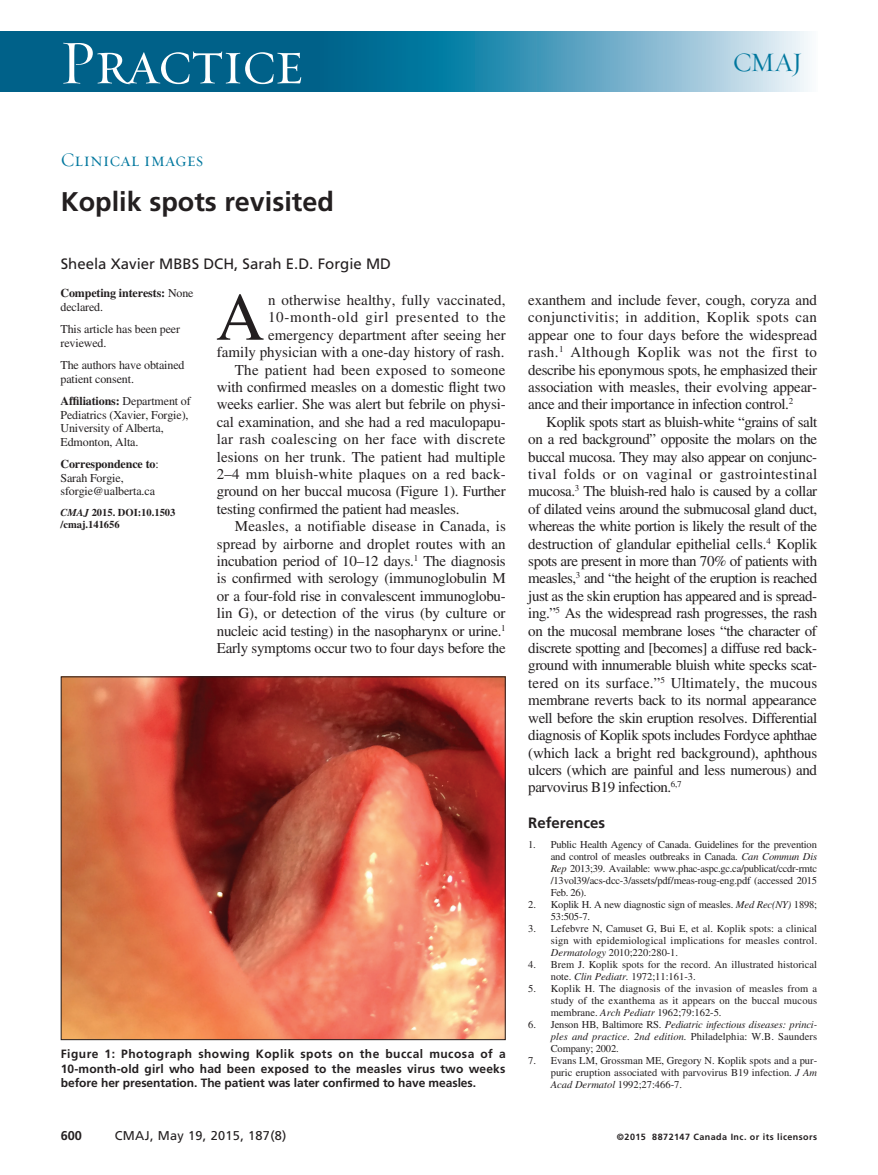
<style>
.page{position:relative;width:878px;height:1175px;background:#fff}
.page>*{position:absolute;margin:0;border:0;box-sizing:border-box;transform-origin:0 0}
.DC{font:67.5px "Times LT Std";color:#231f20}
.t1{font:63px "Requiem Display HTF Small Caps";letter-spacing:-.03em;color:#fff}
.T18{font:700 27px "Frutiger LT Std";color:#231f20}
.t2{font:27px "Requiem Display HTF Roman";color:#00779e}
.Department{font:19.5px "Requiem Display HTF Small Caps";color:#00779e}
.DC-2{font:15px/17.4px "Times LT Std";letter-spacing:-.015em;color:#231f20;text-align:justify}
.N10{font:15px "Frutiger LT Std";color:#231f20}
.RH{font:700 15px "Frutiger LT Std";color:#231f20}
.t3{font:12.75px "Frutiger LT Std";letter-spacing:.025em;color:#231f20}
.t4{font:700 12.75px "Frutiger LT Std";color:#231f20}
.PJ-8_left{font:12px/13.5px "Times LT Std";letter-spacing:-.01em;color:#231f20}
.FIG{font:700 12px/14.2px "Frutiger LT Std";letter-spacing:-.005em;color:#231f20;text-align:justify}
.PJ-8_left-2{font:700 12px/13.5px "Times LT Std";letter-spacing:-.01em;color:#231f20}
.REF{font:10.5px/12px "Times LT Std";color:#231f20;text-align:justify}
.REF-2{font:italic 10.5px/12px "Times LT Std";letter-spacing:-.005em;color:#231f20;text-align:justify}
.DOI{font:700 10.5px/12px "Times LT Std";color:#231f20}
.t5{font:700 9px "Frutiger LT Std";letter-spacing:.05em;color:#231f20}
.s1{font-weight:400}
.s2{font-weight:700}
.s3{font-style:italic}
.s4{font-style:normal}
</style>
<div class="page">
<div style="left:0;top:32px;width:350px;height:60px;background:#006189"></div>
<svg style="left:350px;top:32px;width:458px;height:60px;background:#5fa6c2"></svg>
<img style="left:63px;top:678px;width:440px;height:360px">
<h2 class="t1" style="left:59px;top:26px;width:246px">Practice</h2>
<h3 class="t2" style="left:733px;top:46px;width:71px">CMAJ</h3>
<p class="Department" style="left:61px;top:148px;width:144px">Clinical images</p>
<p class="T18" style="left:61px;top:185px;width:275px">Koplik spots revisited</p>
<p class="N10" style="left:61px;top:255px;width:332px">Sheela Xavier MBBS DCH, Sarah E.D. Forgie MD</p>
<p class="PJ-8_left-2" style="left:60px;top:286px;width:135px">Competing interests: <span class="s1">None declared.</span></p>
<p class="PJ-8_left" style="left:60px;top:322px;width:121px">This article has been peer reviewed.</p>
<p class="PJ-8_left" style="left:60px;top:358px;width:126px">The authors have obtained patient consent.</p>
<p class="PJ-8_left" style="left:60px;top:394px;width:132px"><span class="s2">Affiliations:</span> Department of<br>Pediatrics (Xavier, Forgie),<br>University of Alberta,<br>Edmonton, Alta.</p>
<p class="PJ-8_left" style="left:60px;top:457px;width:100px"><span class="s2">Correspondence to</span>:<br>Sarah Forgie, sforgie@ualberta.ca</p>
<p class="DOI" style="left:60px;top:506px;width:116px"><span class="s3">CMAJ</span> 2015. DOI:10.1503 /cmaj.141656</p>
<p class="DC" style="left:216px;top:279px;width:50px">A</p>
<p class="DC-2" style="left:217px;top:291px;width:290px;text-align:right">n otherwise healthy, fully vaccinated, 10-month-old girl presented to the emergency department after seeing her<br>family physician with a one-day history of rash.</p>
<p class="DC-2" style="left:217px;top:361px;width:290px;text-indent:18px">The patient had been exposed to someone with confirmed measles on a domestic flight two weeks earlier. She was alert but febrile on physi&shy;cal examination, and she had a red maculopapu&shy;lar rash coalescing on her face with discrete lesions on her trunk. The patient had multiple 2–4 mm bluish-white plaques on a red back&shy;ground on her buccal mucosa (Figure 1). Further testing confirmed the patient had measles.</p>
<p class="DC-2" style="left:217px;top:517px;width:290px;text-indent:18px">Measles, a notifiable disease in Canada, is spread by airborne and droplet routes with an incubation period of 10–12 days.<sup>1</sup> The diagnosis is confirmed with serology (immunoglobulin M or a four-fold rise in convalescent immunoglobu&shy;lin G), or detection of the virus (by culture or nucleic acid testing) in the nasopharynx or urine.<sup>1<br></sup>Early symptoms occur two to four days before the</p>
<p class="FIG" style="left:61px;top:1047px;width:446px">Figure 1: Photograph showing Koplik spots on the buccal mucosa of a 10-month-old girl who had been exposed to the measles virus two weeks before her presentation. The patient was later confirmed to have measles.</p>
<p class="DC-2" style="left:528px;top:291px;width:290px">exanthem and include fever, cough, coryza and conjunctivitis; in addition, Koplik spots can appear one to four days before the widespread rash.<sup>1</sup> Although Koplik was not the first to describe his eponymous spots, he emphasized their association with measles, their evolving appear&shy;ance and their importance in infection control.<sup>2</sup></p>
<p class="DC-2" style="left:528px;top:413px;width:290px;text-indent:18px">Koplik spots start as bluish-white “grains of salt on a red background” opposite the molars on the buccal mucosa. They may also appear on conjunc&shy;tival folds or on vaginal or gastrointestinal mucosa.<sup>3</sup> The bluish-red halo is caused by a collar of dilated veins around the submucosal gland duct, whereas the white portion is likely the result of the destruction of glandular epithelial cells.<sup>4</sup> Koplik spots are present in more than 70% of patients with measles,<sup>3</sup> and “the height of the eruption is reached just as the skin eruption has appeared and is spread&shy;ing.”<sup>5</sup> As the widespread rash progresses, the rash on the mucosal membrane loses “the character of discrete spotting and [becomes] a diffuse red back&shy;ground with innumerable bluish white specks scat&shy;tered on its surface.”<sup>5</sup> Ultimately, the mucous membrane reverts back to its normal appearance well before the skin eruption resolves. Differential diagnosis of Koplik spots includes Fordyce aphthae (which lack a bright red background), aphthous ulcers (which are painful and less numerous) and parvovirus B19 infection.<sup>6,7</sup></p>
<p class="RH" style="left:528px;top:814px;width:78px">References</p>
<p class="REF" style="left:550px;top:838px;width:268px;text-indent:-22px">1. Public Health Agency of Canada. Guidelines for the prevention and control of measles outbreaks in Canada. <span class="s3">Can Commun Dis Rep</span> 2013;39. Available: www.phac-aspc.gc.ca/publicat/ccdr-rmtc /13vol39/acs-dcc-3/assets/pdf/meas-roug-eng.pdf (accessed 2015<br>Feb. 26).</p>
<p class="REF" style="left:550px;top:898px;width:268px;text-indent:-22px">2. Koplik H. A new diagnostic sign of measles. <span class="s3">Med Rec(NY)</span> 1898;<br>53:505-7.</p>
<p class="REF" style="left:550px;top:922px;width:268px;text-indent:-22px">3. Lefebvre N, Camuset G, Bui E, et al. Koplik spots: a clinical sign with epidemiological implications for measles control.<br><span class="s3">Dermatology</span> 2010;220:280-1.</p>
<p class="REF" style="left:550px;top:958px;width:268px;text-indent:-22px">4. Brem J. Koplik spots for the record. An illustrated historical note. <span class="s3">Clin Pediatr.</span> 1972;11:161-3.</p>
<p class="REF" style="left:550px;top:982px;width:268px;text-indent:-22px">5. Koplik H. The diagnosis of the invasion of measles from a study of the exanthema as it appears on the buccal mucous membrane. <span class="s3">Arch Pediatr</span> 1962;79:162-5.</p>
<p class="REF-2" style="left:550px;top:1018px;width:268px;text-indent:-22px"><span class="s4">6. Jenson HB, Baltimore RS.</span> Pediatric infectious diseases: princi&shy;ples and practice. 2nd edition. <span class="s4">Philadelphia: W.B. Saunders Company; 2002.</span></p>
<p class="REF" style="left:550px;top:1054px;width:268px;text-indent:-22px">7. Evans LM, Grossman ME, Gregory N. Koplik spots and a pur&shy;puric eruption associated with parvovirus B19 infection. <span class="s3">J Am Acad Dermatol</span> 1992;27:466-7.</p>
<p class="t4" style="left:61px;top:1127px;width:23px">600</p>
<p class="t3" style="left:115px;top:1127px;width:173px">CMAJ, May 19, 2015, 187(8)</p>
<p class="t5" style="left:617px;top:1131px;width:202px">©2015 8872147 Canada Inc. or its licensors</p>
</div>
